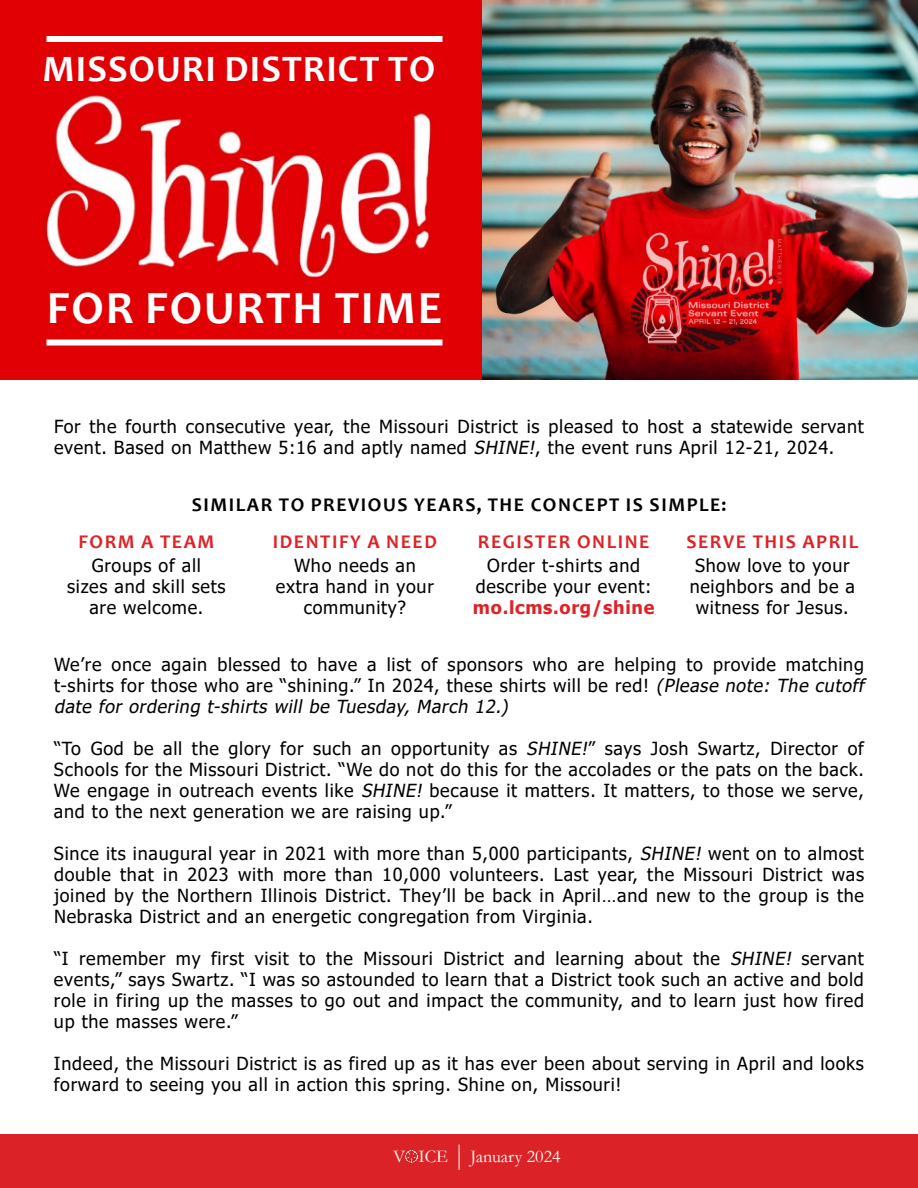
<style>
.page{position:relative;width:918px;height:1188px;background:#fff}
.page>*{position:absolute;margin:0;border:0;box-sizing:border-box;transform-origin:0 0}
.t1{font:700 46.5px "Candara";letter-spacing:.04em;color:#fff}
.t2{font:700 37.5px "Candara";letter-spacing:.03em;color:#fff}
.t3{font:700 19.5px "Candara";letter-spacing:.08em;color:#de2327}
.t4{font:700 19.5px "Candara";letter-spacing:.08em;color:#000}
.t5{font:18px/21px "Tahoma";letter-spacing:.04em;color:#000;text-align:center}
.t6{font:700 18px "Tahoma";letter-spacing:.04em;color:#de2327}
.t7{font:18px "Garamond";color:#fff}
.s1{font-style:italic}
</style>
<div class="page">
<img style="left:0;top:0;width:483px;height:379px">
<div style="left:0;top:1134px;width:918px;height:54px;background:#db2327"></div>
<div style="left:46px;top:36px;width:396px;height:6px;background:#fff"></div>
<div style="left:46px;top:340px;width:396px;height:6px;background:#fff"></div>
<svg style="left:405px;top:1150px;width:13px;height:12px"></svg>
<svg style="left:459px;top:1145px;width:1px;height:25px"></svg>
<img style="left:483px;top:0;width:435px;height:379px">
<h2 class="t2" style="left:42px;top:46px;width:394px">MISSOURI DISTRICT TO</h2>
<h1 class="t1" style="left:47px;top:279px;width:397px">FOR FOURTH TIME</h1>
<p class="t5" style="left:54px;top:417px;width:811px;text-align:left">For the fourth consecutive year, the Missouri District is pleased to host a statewide servant event. Based on Matthew 5:16 and aptly named <span class="s1">SHINE!</span>, the event runs April 12-21, 2024.</p>
<p class="t4" style="left:192px;top:492px;width:536px">SIMILAR TO PREVIOUS YEARS, THE CONCEPT IS SIMPLE:</p>
<p class="t3" style="left:78px;top:529px;width:137px">FORM A TEAM</p>
<p class="t3" style="left:273px;top:529px;width:166px">IDENTIFY A NEED</p>
<p class="t3" style="left:478px;top:529px;width:173px">REGISTER ONLINE</p>
<p class="t3" style="left:686px;top:529px;width:173px">SERVE THIS APRIL</p>
<p class="t5" style="left:67px;top:556px;width:160px">Groups of all<br>sizes and skill sets are welcome.</p>
<p class="t5" style="left:276px;top:556px;width:159px">Who needs an extra hand in your community?</p>
<p class="t5" style="left:476px;top:556px;width:178px">Order t-shirts and describe your event:</p>
<p class="t5" style="left:690px;top:556px;width:167px">Show love to your neighbors and be a witness for Jesus.</p>
<p class="t6" style="left:473px;top:595px;width:183px">mo.lcms.org/shine</p>
<p class="t5" style="left:54px;top:655px;width:816px;text-align:left">We’re once again blessed to have a list of sponsors who are helping to provide matching t-shirts for those who are “shining.” In 2024, these shirts will be red! <span class="s1">(Please note: The cutoff date for ordering t-shirts will be Tuesday, March 12.)</span></p>
<p class="t5" style="left:54px;top:739px;width:811px;text-align:justify">“To God be all the glory for such an opportunity as <span class="s1">SHINE!</span>” says Josh Swartz, Director of Schools for the Missouri District. “We do not do this for the accolades or the pats on the back.<br>We engage in outreach events like <span class="s1">SHINE!</span> because it matters. It matters, to those we serve, and to the next generation we are raising up.”</p>
<p class="t5" style="left:54px;top:844px;width:812px;text-align:justify">Since its inaugural year in 2021 with more than 5,000 participants, <span class="s1">SHINE!</span> went on to almost double that in 2023 with more than 10,000 volunteers. Last year, the Missouri District was joined by the Northern Illinois District. They’ll be back in April…and new to the group is the Nebraska District and an energetic congregation from Virginia.</p>
<p class="t5" style="left:54px;top:949px;width:812px;text-align:justify">“I remember my first visit to the Missouri District and learning about the <span class="s1">SHINE!</span> servant events,” says Swartz. “I was so astounded to learn that a District took such an active and bold role in firing up the masses to go out and impact the community, and to learn just how fired up the masses were.”</p>
<p class="t5" style="left:54px;top:1054px;width:811px;text-align:left">Indeed, the Missouri District is as fired up as it has ever been about serving in April and looks forward to seeing you all in action this spring. Shine on, Missouri!</p>
<p class="t7" style="left:393px;top:1144px;width:169px">V ICE January 2024</p>
</div>
